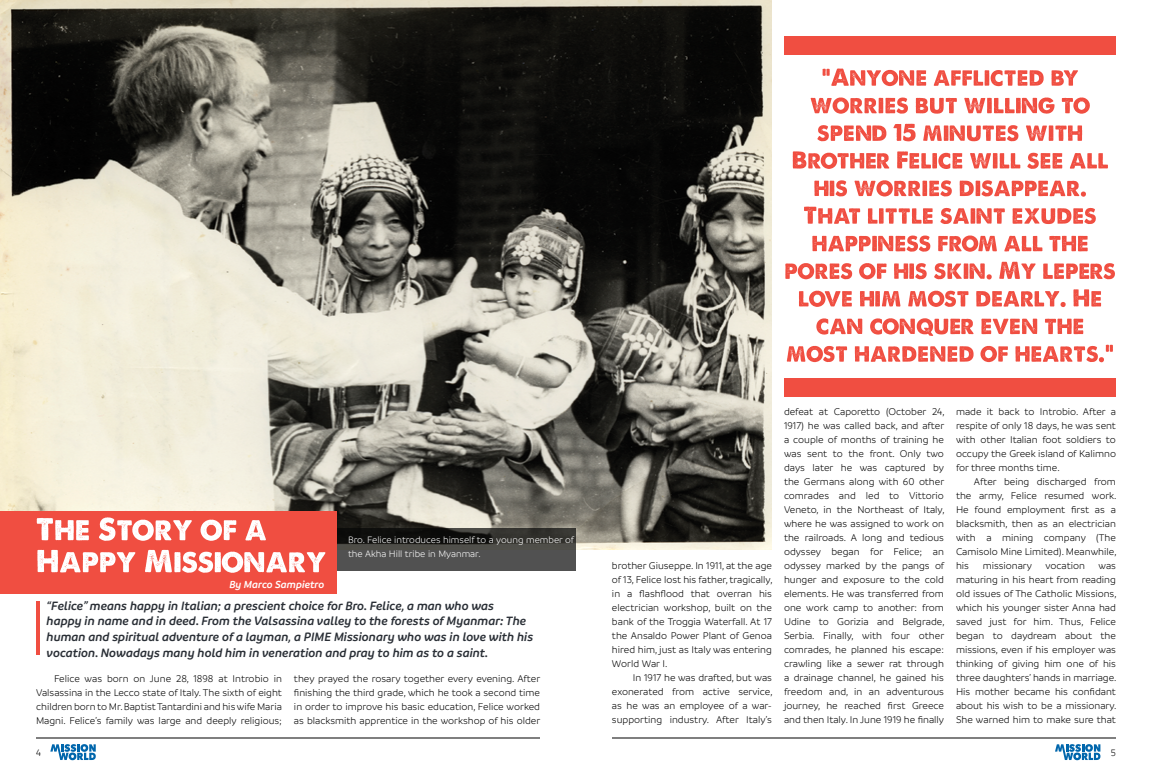
<style>
.page{position:relative;width:1152px;height:774px;background:#fff}
.page>*{position:absolute;margin:0;border:0;box-sizing:border-box;transform-origin:0 0}
.t1{font:italic 600 13px/15.6px "Branding";color:#2a2f36}
.t2{font:italic 600 11px "Branding";color:#fff}
.t3{font:300 10.5px/14px "Branding";color:#000;text-align:justify}
.t4{font:300 10px/14px "Branding";color:#fff}
.t5{font:300 10px "Branding";color:#000}
</style>
<div class="page">
<hr style="left:612px;top:738px;width:504px;height:1px;background:#000">
<hr style="left:36px;top:738px;width:504px;height:1px;background:#000">
<img style="left:0;top:0;width:772px;height:550px">
<svg style="left:1055px;top:744px;width:45px;height:16px"></svg>
<svg style="left:50px;top:744px;width:46px;height:16px"></svg>
<svg style="left:337px;top:528px;width:239px;height:43px;background:#3d3d3b"></svg>
<hr style="left:36px;top:601px;width:3px;height:54px;background:#f04e41">
<div style="left:0;top:511px;width:337px;height:82px;background:#f04e41"></div>
<svg style="left:37px;top:550px;width:288px;height:23px"></svg>
<svg style="left:37px;top:517px;width:229px;height:24px"></svg>
<div style="left:784px;top:36px;width:332px;height:19px;background:#f04e41"></div>
<div style="left:784px;top:378px;width:332px;height:19px;background:#f04e41"></div>
<svg style="left:787px;top:345px;width:326px;height:17px"></svg>
<svg style="left:816px;top:318px;width:267px;height:18px"></svg>
<svg style="left:799px;top:289px;width:302px;height:18px"></svg>
<svg style="left:785px;top:262px;width:330px;height:18px"></svg>
<svg style="left:812px;top:236px;width:276px;height:16px"></svg>
<svg style="left:804px;top:207px;width:292px;height:17px"></svg>
<svg style="left:814px;top:180px;width:272px;height:17px"></svg>
<svg style="left:793px;top:151px;width:315px;height:18px"></svg>
<svg style="left:817px;top:124px;width:265px;height:17px"></svg>
<svg style="left:811px;top:98px;width:279px;height:16px"></svg>
<svg style="left:823px;top:69px;width:255px;height:17px"></svg>
<p class="t2" style="left:229px;top:579px;width:96px">By Marco Sampietro</p>
<p class="t4" style="left:348px;top:533px;width:227px">Bro. Felice introduces himself to a young member of the Akha Hill tribe in Myanmar.</p>
<p class="t1" style="left:47px;top:598px;width:488px">“Felice” means happy in Italian; a prescient choice for Bro. Felice, a man who was<br>happy in name and in deed. From the Valsassina valley to the forests of Myanmar: The human and spiritual adventure of a layman, a PIME Missionary who was in love with his vocation. Nowadays many hold him in veneration and pray to him as to a saint.</p>
<p class="t3" style="left:36px;top:672px;width:248px;text-indent:18px">Felice was born on June 28, 1898 at Introbio in Valsassina in the Lecco state of Italy. The sixth of eight children born to Mr. Baptist Tantardini and his wife Maria Magni. Felice’s family was large and deeply religious;</p>
<p class="t3" style="left:294px;top:672px;width:248px">they prayed the rosary together every evening. After finishing the third grade, which he took a second time in order to improve his basic education, Felice worked as blacksmith apprentice in the workshop of his older</p>
<p class="t3" style="left:612px;top:559px;width:162px">brother Giuseppe. In 1911, at the age of 13, Felice lost his father, tragically, in a flashflood that overran his electrician workshop, built on the bank of the Troggia Waterfall. At 17 the Ansaldo Power Plant of Genoa hired him, just as Italy was entering World War I.</p>
<p class="t3" style="left:612px;top:671px;width:162px;text-indent:21px">In 1917 he was drafted, but was exonerated from active service, as he was an employee of a war&shy;supporting industry. After Italy’s</p>
<p class="t3" style="left:784px;top:405px;width:162px">defeat at Caporetto (October 24, 1917) he was called back, and after a couple of months of training he was sent to the front. Only two days later he was captured by the Germans along with 60 other comrades and led to Vittorio Veneto, in the Northeast of Italy, where he was assigned to work on the railroads. A long and tedious odyssey began for Felice; an odyssey marked by the pangs of hunger and exposure to the cold elements. He was transferred from one work camp to another: from Udine to Gorizia and Belgrade, Serbia. Finally, with four other comrades, he planned his escape: crawling like a sewer rat through a drainage channel, he gained his freedom and, in an adventurous journey, he reached first Greece and then Italy. In June 1919 he finally</p>
<p class="t3" style="left:956px;top:405px;width:162px">made it back to Introbio. After a respite of only 18 days, he was sent with other Italian foot soldiers to occupy the Greek island of Kalimno for three months time.</p>
<p class="t3" style="left:956px;top:475px;width:162px;text-indent:18px">After being discharged from the army, Felice resumed work.<br>He found employment first as a blacksmith, then as an electrician with a mining company (The Camisolo Mine Limited). Meanwhile, his</p>
<p class="t3" style="left:983px;top:559px;width:51px">missionary</p>
<p class="t3" style="left:1045px;top:559px;width:41px">vocation</p>
<p class="t3" style="left:956px;top:559px;width:162px;text-indent:143px">was maturing in his heart from reading old issues of The Catholic Missions, which his younger sister Anna had saved just for him. Thus, Felice began to daydream about the missions, even if his employer was thinking of giving him one of his three daughters’ hands in marriage.<br>His mother became his confidant about his wish to be a missionary.<br>She warned him to make sure that</p>
<p class="t5" style="left:36px;top:748px;width:6px">4</p>
<p class="t5" style="left:1111px;top:748px;width:7px">5</p>
</div>
